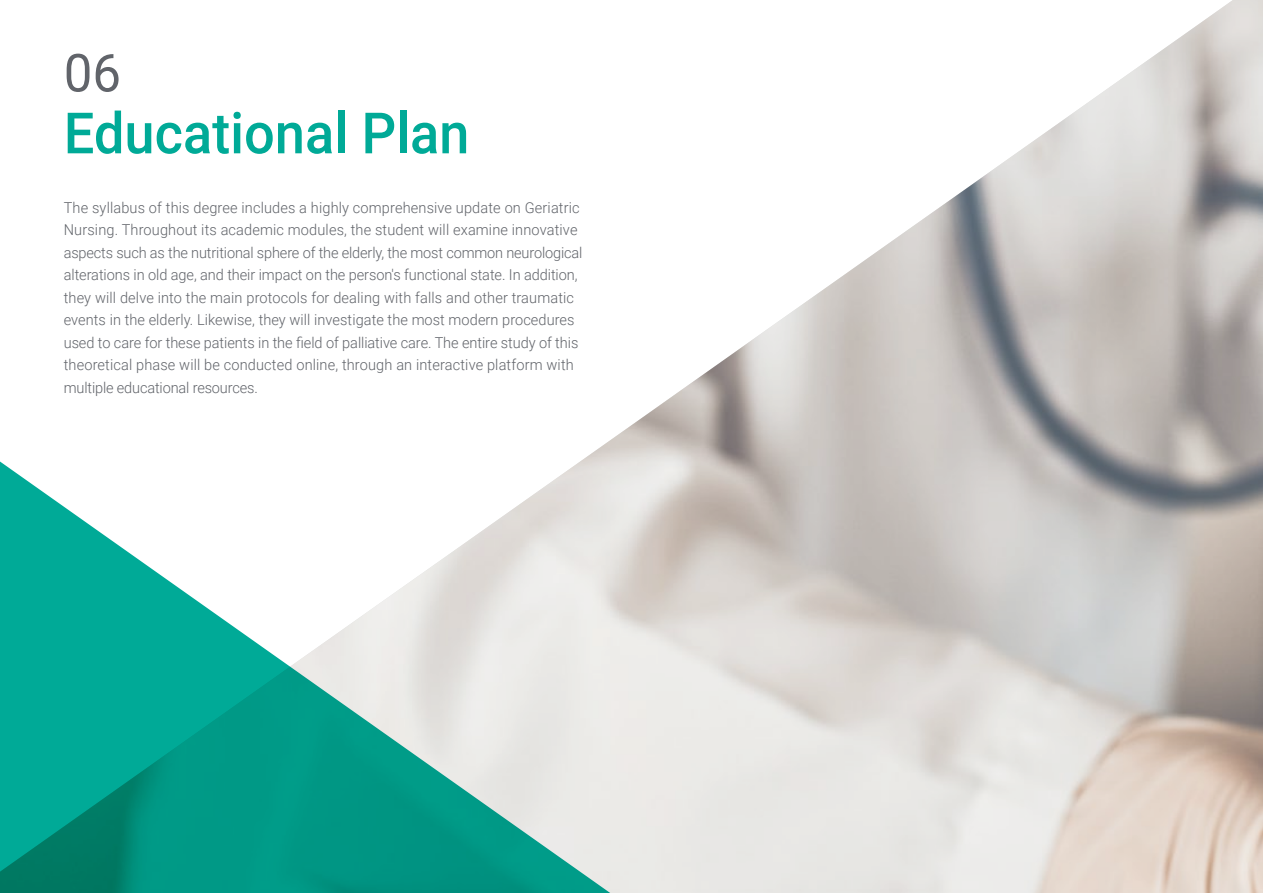
<style>
.page{position:relative;width:1263px;height:893px;background:#fff}
.page>*{position:absolute;margin:0;border:0;box-sizing:border-box;transform-origin:0 0}
.t1{font:500 57px "Roboto";color:#00aa97;scale:.95 1}
.t2{font:52.5px "Roboto";color:#61646a}
.t3{font:300 15px/22.5px "Roboto";letter-spacing:.005em;color:#61646a}
</style>
<div class="page">
<img style="left:602px;top:0;width:661px;height:893px">
<svg style="left:0;top:446px;width:640px;height:447px"></svg>
<h2 class="t2" style="left:64px;top:36px;width:59px">06</h2>
<h1 class="t1" style="left:64px;top:93px;width:428px">Educational Plan</h1>
<p class="t3" style="left:64px;top:196px;width:520px">The syllabus of this degree includes a highly comprehensive update on Geriatric Nursing. Throughout its academic modules, the student will examine innovative aspects such as the nutritional sphere of the elderly, the most common neurological alterations in old age, and their impact on the person's functional state. In addition, they will delve into the main protocols for dealing with falls and other traumatic events in the elderly. Likewise, they will investigate the most modern procedures used to care for these patients in the field of palliative care. The entire study of this theoretical phase will be conducted online, through an interactive platform with multiple educational resources.</p>
</div>
